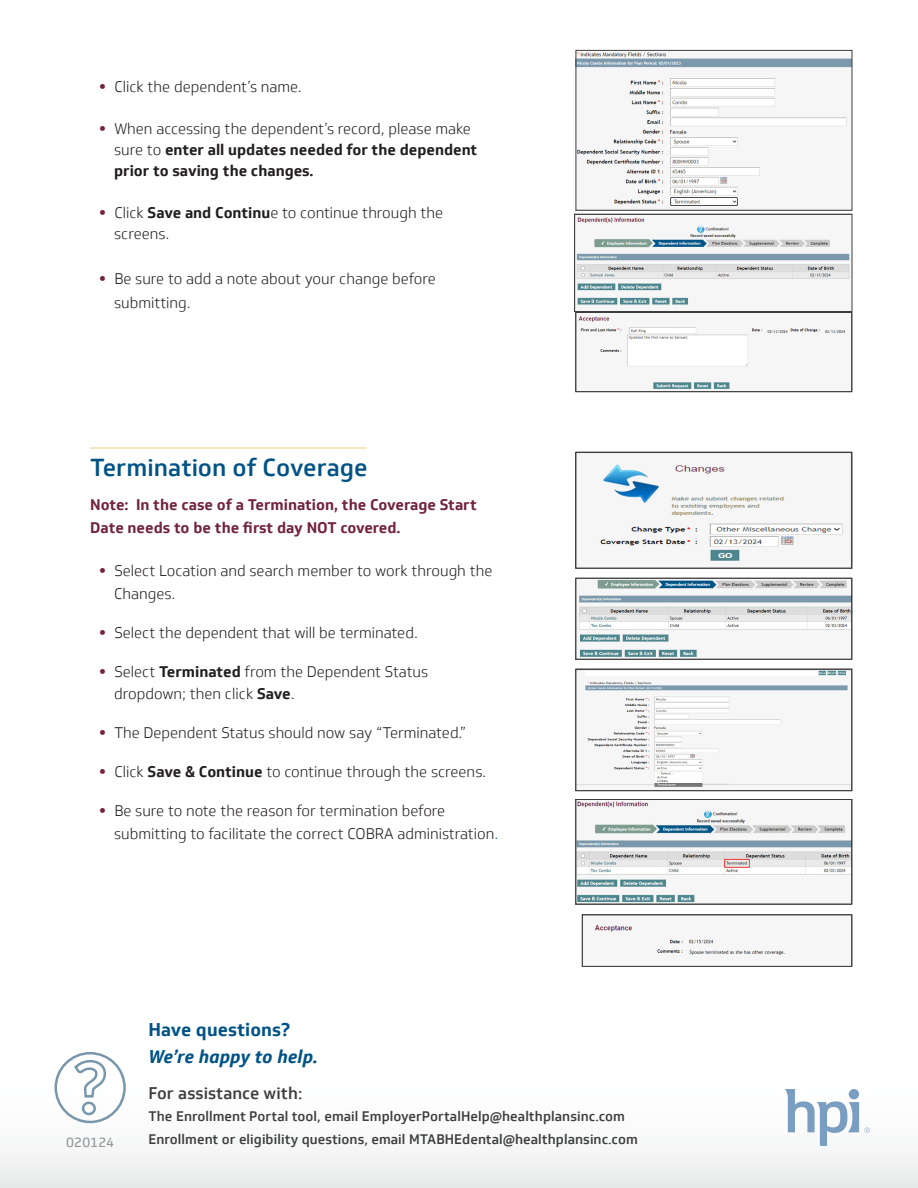
<style>
.page{position:relative;width:918px;height:1188px;background:#fff}
.page>*{position:absolute;margin:0;border:0;box-sizing:border-box;transform-origin:0 0}
.Number_list{font:500 24px "Soleto";color:#015386}
.t1{font:italic 700 18px "Soleto";letter-spacing:-.005em;color:#015386}
.t2{font:700 18px "Soleto";letter-spacing:.005em;color:#015386}
.t3{font:500 16.5px "Soleto";letter-spacing:.005em;color:#3e3e3f}
.t4{font:300 15px/22.5px "Soleto";color:#231f20}
.t5{font:700 15px/21px "Soleto";color:#231f20}
.Bullet_list{font:700 15px/22.5px "Soleto";color:#72243d}
.t6{font:500 13.5px "Soleto";letter-spacing:.005em;color:#3e3e3f}
.Note{font:13.5px "Soleto";letter-spacing:.015em;color:#939598}
.s1{font-weight:700;font-size:16.5px;color:#72243d}
.s2{font-size:16.5px;color:#72243d}
.s3{font-weight:300}
.s4{font-weight:700}
.s5{color:#015386}
</style>
<div class="page">
<div style="left:0;top:992px;width:918px;height:196px;background:linear-gradient(to bottom,#fff,#f1f1f2)"></div>
<svg style="left:785px;top:1089px;width:85px;height:57px"></svg>
<svg style="left:72px;top:1049px;width:36px;height:73px"></svg>
<div style="left:55px;top:1052px;width:71px;height:71px;border:2px solid #7997ab;border-radius:50%"></div>
<img style="left:575px;top:217px;width:275px;height:175px">
<div style="left:574px;top:214px;width:278px;height:98px;border:1px solid #3e3e3f"></div>
<div style="left:576px;top:312px;width:276px;height:80px;border:1px solid #3e3e3f"></div>
<img style="left:598px;top:463px;width:247px;height:98px">
<div style="left:576px;top:452px;width:276px;height:116px;border:1px solid #3e3e3f"></div>
<img style="left:578px;top:580px;width:272px;height:77px">
<div style="left:576px;top:578px;width:276px;height:81px;border:1px solid #3e3e3f"></div>
<img style="left:578px;top:671px;width:272px;height:117px">
<div style="left:576px;top:669px;width:276px;height:122px;border:1px solid #3e3e3f"></div>
<img style="left:578px;top:801px;width:272px;height:101px">
<div style="left:576px;top:799px;width:276px;height:105px;border:1px solid #3e3e3f"></div>
<img style="left:594px;top:925px;width:191px;height:30px">
<div style="left:582px;top:915px;width:270px;height:52px;border:1px solid #3e3e3f"></div>
<img style="left:578px;top:52px;width:272px;height:154px">
<div style="left:576px;top:50px;width:276px;height:160px;border:1px solid #3e3e3f"></div>
<hr style="left:91px;top:447px;width:275px;height:2px;background:#dda71b">
<p class="t4" style="left:99px;top:75px;width:204px"><span class="s1">•</span> Click the dependent’s name.</p>
<p class="t5" style="left:114px;top:118px;width:365px;text-indent:-15px"><span class="s2">•</span> <span class="s3">When accessing the dependent’s record, please make sure to</span> enter all updates needed for the dependent prior to saving the changes.</p>
<p class="t4" style="left:114px;top:202px;width:330px;line-height:21px;text-indent:-15px"><span class="s1">•</span> Click <span class="s4">Save and Continu</span>e to continue through the screens.</p>
<p class="t4" style="left:114px;top:267px;width:323px;line-height:24px;text-indent:-15px"><span class="s1">•</span> Be sure to add a note about your change before submitting.</p>
<p class="Number_list" style="left:90px;top:452px;width:279px">Termination of Coverage</p>
<p class="Bullet_list" style="left:90px;top:494px;width:388px">Note: In the case of a Termination, the Coverage Start<br>Date needs to be the first day NOT covered.</p>
<p class="t4" style="left:114px;top:560px;width:380px;text-indent:-15px"><span class="s1">•</span> Select Location and search member to work through the<br>Changes.</p>
<p class="t4" style="left:99px;top:621px;width:320px"><span class="s1">•</span> Select the dependent that will be terminated.</p>
<p class="t4" style="left:114px;top:660px;width:316px;text-indent:-15px"><span class="s1">•</span> Select <span class="s4">Terminated</span> from the Dependent Status dropdown; then click <span class="s4">Save</span>.</p>
<p class="t4" style="left:99px;top:722px;width:369px"><span class="s1">•</span> The Dependent Status should now say “Terminated.”</p>
<p class="t4" style="left:99px;top:761px;width:389px"><span class="s1">•</span> Click <span class="s4">Save &amp; Continue</span> to continue through the screens.</p>
<p class="t4" style="left:114px;top:800px;width:386px;text-indent:-15px"><span class="s1">•</span> Be sure to note the reason for termination before submitting to facilitate the correct COBRA administration<span class="s5">.</span></p>
<p class="t2" style="left:148px;top:1018px;width:143px">Have questions?</p>
<p class="t1" style="left:148px;top:1045px;width:171px">We’re happy to help.</p>
<p class="t3" style="left:148px;top:1083px;width:155px">For assistance with:</p>
<p class="t6" style="left:148px;top:1108px;width:478px">The Enrollment Portal tool, email EmployerPortalHelp@healthplansinc.com</p>
<p class="Note" style="left:66px;top:1134px;width:50px">020124</p>
<p class="t6" style="left:148px;top:1130px;width:491px">Enrollment or eligibility questions, email MTABHEdental@healthplansinc.com</p>
</div>
